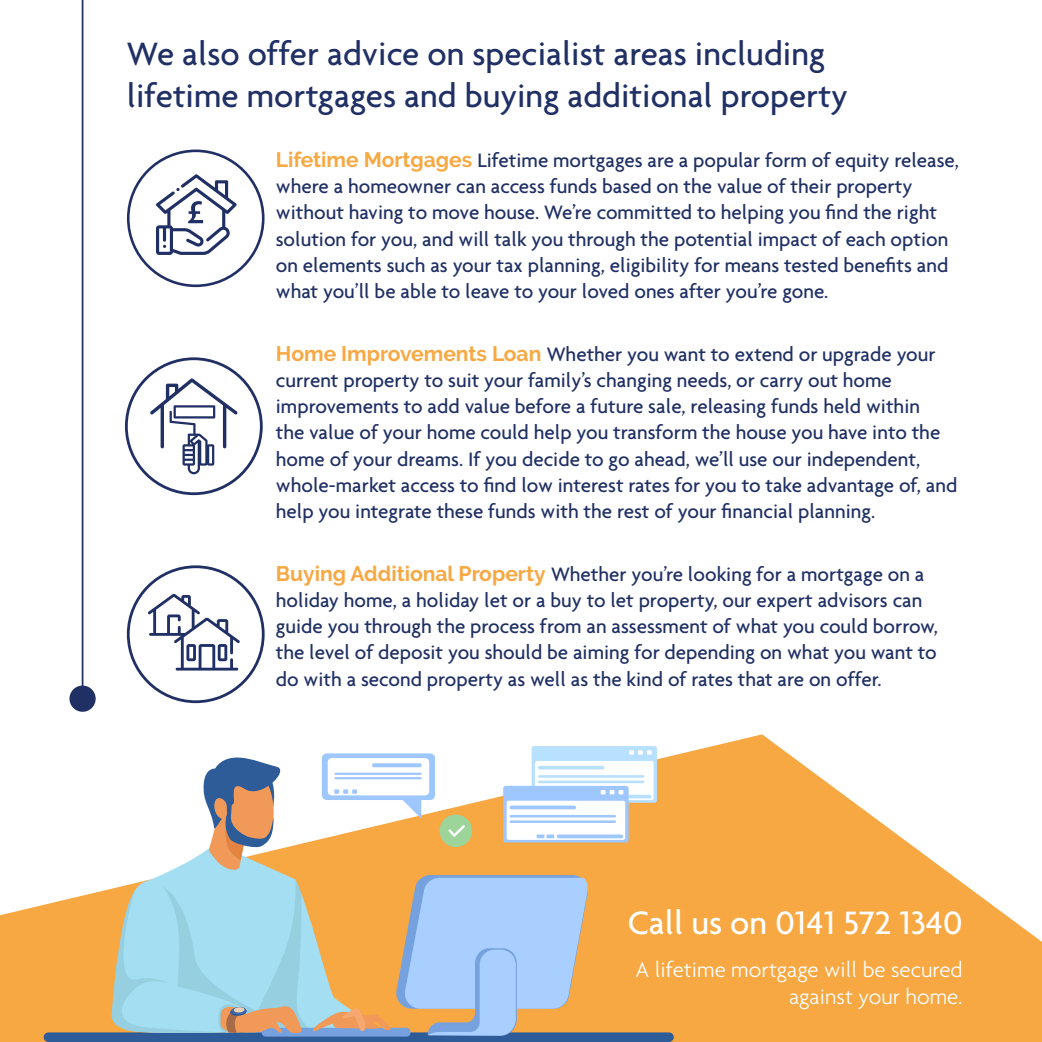
<style>
.page{position:relative;width:1042px;height:1042px;background:#fff}
.page>*{position:absolute;margin:0;border:0;box-sizing:border-box;transform-origin:0 0}
.t1{font:500 35px/42px "Agenda";color:#203064}
.t2{font:500 35px "Agenda";color:#fff}
.t3{font:300 22.93px/27.5px "Agenda";color:#fff;text-align:right}
.t4{font:500 21px/26.2px "Agenda";color:#203064}
.s1{font-family:"Raleway";font-weight:700;color:#f7a842}
</style>
<div class="page">
<hr style="left:82px;top:0;width:1px;height:698px;background:#203064">
<div style="left:69px;top:685px;width:27px;height:27px;background:#203064;border-radius:50%"></div>
<div style="left:127px;top:149px;width:137px;height:138px;border:3px solid #203064;border-radius:50%"></div>
<div style="left:127px;top:565px;width:138px;height:138px;border:3px solid #203064;border-radius:50%"></div>
<svg style="left:148px;top:594px;width:92px;height:76px"></svg>
<svg style="left:156px;top:174px;width:81px;height:81px"></svg>
<div style="left:125px;top:357px;width:138px;height:138px;border:3px solid #203064;border-radius:50%"></div>
<svg style="left:150px;top:378px;width:88px;height:96px"></svg>
<svg style="left:0;top:734px;width:1042px;height:308px;fill:#f7a842"></svg>
<div style="left:44px;top:1032px;width:630px;height:10px;background:#2e5c99;border-radius:5px"></div>
<div style="left:531px;top:746px;width:126px;height:57px;background:#b8e0ff;border-radius:2px"></div>
<div style="left:535px;top:761px;width:118px;height:39px;background:#fff;border-radius:2px"></div>
<svg style="left:629px;top:750px;width:23px;height:4px"></svg>
<hr style="left:538px;top:766px;width:66px;height:3px;background:#b8e0ff;border-radius:2px">
<hr style="left:585px;top:795px;width:66px;height:3px;background:#b8e0ff;border-radius:2px">
<hr style="left:538px;top:775px;width:106px;height:3px;background:#b8e0ff">
<hr style="left:538px;top:780px;width:106px;height:3px;background:#b8e0ff">
<svg style="left:503px;top:786px;width:125px;height:56px"></svg>
<div style="left:507px;top:801px;width:118px;height:39px;background:#fff;border-radius:2px"></div>
<svg style="left:601px;top:790px;width:22px;height:4px"></svg>
<svg style="left:557px;top:834px;width:66px;height:4px"></svg>
<hr style="left:509px;top:815px;width:107px;height:2px;background:#9ec7ff">
<hr style="left:509px;top:820px;width:107px;height:3px;background:#9ec7ff">
<div style="left:322px;top:753px;width:113px;height:47px;background:#9ec7ff;border-radius:5px"></div>
<svg style="left:107px;top:756px;width:482px;height:281px"></svg>
<p class="t1" style="left:127px;top:32px;width:722px">We also offer advice on specialist areas including lifetime mortgages and buying additional property</p>
<p class="t4" style="left:276px;top:146px;width:684px"><span class="s1">Lifetime Mortgages</span> Lifetime mortgages are a popular form of equity release, where a homeowner can access funds based on the value of their property without having to move house. We’re committed to helping you find the right solution for you, and will talk you through the potential impact of each option on elements such as your tax planning, eligibility for means tested benefits and what you’ll be able to leave to your loved ones after you’re gone.</p>
<p class="t4" style="left:276px;top:340px;width:683px"><span class="s1">Home Improvements Loan</span> Whether you want to extend or upgrade your current property to suit your family’s changing needs, or carry out home improvements to add value before a future sale, releasing funds held within<br>the value of your home could help you transform the house you have into the home of your dreams. If you decide to go ahead, we’ll use our independent, whole-market access to find low interest rates for you to take advantage of, and help you integrate these funds with the rest of your financial planning.</p>
<p class="t4" style="left:276px;top:560px;width:663px"><span class="s1">Buying Additional Property</span> Whether you’re looking for a mortgage on a holiday home, a holiday let or a buy to let property, our expert advisors can guide you through the process from an assessment of what you could borrow, the level of deposit you should be aiming for depending on what you want to do with a second property as well as the kind of rates that are on offer.</p>
<p class="t2" style="left:628px;top:902px;width:336px">Call us on 0141 572 1340</p>
<p class="t3" style="left:635px;top:955px;width:328px">A lifetime mortgage will be secured against your home.</p>
</div>
